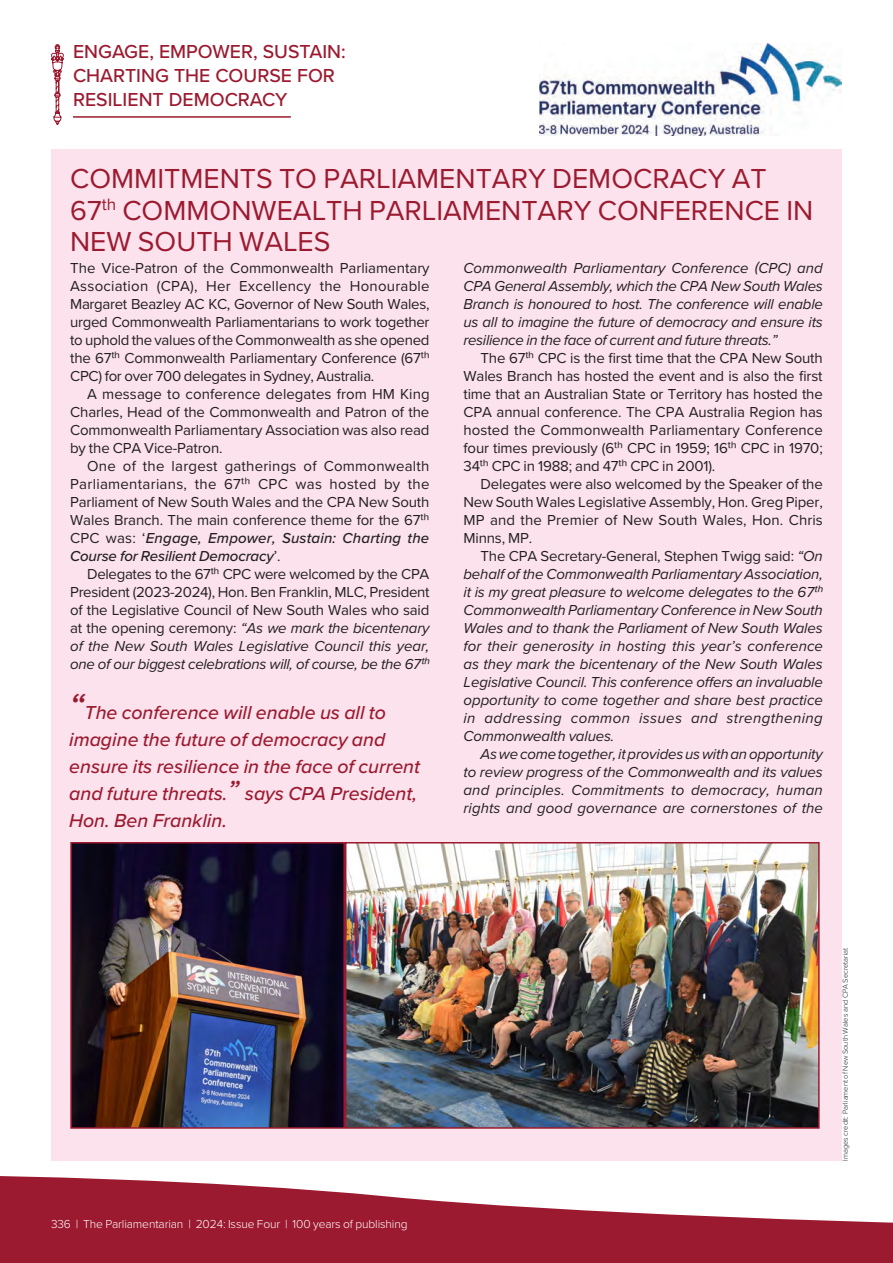
<style>
.page{position:relative;width:893px;height:1263px;background:#fff}
.page>*{position:absolute;margin:0;border:0;box-sizing:border-box;transform-origin:0 0}
.Standfirst_new{font:28.5px/31.5px "Proxima Nova";color:#9c1a30}
.Pull_quote{font:italic 500 19.5px/27px "Proxima Nova";color:#9c1a30}
.title_1_copy{font:500 19.5px/24px "Proxima Nova";color:#9c1a30}
.Crosshead_1{font:15px/18px "Proxima Nova";letter-spacing:-.01em;color:#231f20;text-align:justify}
.Crosshead_1-2{font:italic 15px/18px "Proxima Nova";letter-spacing:.005em;color:#231f20;text-align:justify}
.t1{font:300 12px "Proxima Nova";letter-spacing:-.01em;color:#fff}
.Crosshead_1-3{font:300 7.5px "Proxima Nova";color:#231f20}
.s1{font-weight:500;font-style:italic}
.s2{font-style:italic}
.s3{font-size:37.5px}
.s4{font-size:28.5px}
.s5{font-style:normal}
</style>
<div class="page">
<svg style="left:0;top:1176px;width:893px;height:87px;fill:#9c1a30"></svg>
<hr style="left:73px;top:116px;width:218px;height:2px;background:#9c1a30">
<svg style="left:51px;top:45px;width:13px;height:79px"></svg>
<div style="left:51px;top:149px;width:791px;height:1012px;background:#fbe2ed"></div>
<img style="left:73px;top:845px;width:269px;height:281px">
<div style="left:70px;top:842px;width:275px;height:287px;border:2px solid #9c1a30"></div>
<img style="left:348px;top:845px;width:469px;height:281px">
<div style="left:345px;top:842px;width:475px;height:287px;border:2px solid #9c1a30"></div>
<img style="left:540px;top:43px;width:301px;height:92px">
<p class="title_1_copy" style="left:73px;top:39px;width:274px">ENGAGE, EMPOWER, SUSTAIN:<br>CHARTING THE COURSE FOR<br>RESILIENT DEMOCRACY</p>
<p class="Standfirst_new" style="left:70px;top:162px;width:745px">COMMITMENTS TO PARLIAMENTARY DEMOCRACY AT<br>67<sup>th</sup> COMMONWEALTH PARLIAMENTARY CONFERENCE IN<br>NEW SOUTH WALES</p>
<p class="Crosshead_1" style="left:70px;top:258px;width:361px">The Vice-Patron of the Commonwealth Parliamentary Association (CPA), Her Excellency the Honourable Margaret Beazley AC KC, Governor of New South Wales, urged Commonwealth Parliamentarians to work together to uphold the values of the Commonwealth as she opened the 67th Commonwealth Parliamentary Conference (67th CPC) for over 700 delegates in Sydney, Australia.</p>
<p class="Crosshead_1" style="left:70px;top:384px;width:361px;text-indent:17px">A message to conference delegates from HM King Charles, Head of the Commonwealth and Patron of the Commonwealth Parliamentary Association was also read by the CPA Vice-Patron.</p>
<p class="Crosshead_1" style="left:70px;top:456px;width:361px;text-indent:17px">One of the largest gatherings of Commonwealth Parliamentarians, the 67th CPC was hosted by the Parliament of New South Wales and the CPA New South Wales Branch. The main conference theme for the 67th CPC was: ‘<span class="s1">Engage, Empower, Sustain: Charting the Course for Resilient Democracy</span>’.</p>
<p class="Crosshead_1" style="left:70px;top:564px;width:361px;text-indent:17px">Delegates to the 67th CPC were welcomed by the CPA President (2023-2024), Hon. Ben Franklin, MLC, President of the Legislative Council of New South Wales who said at the opening ceremony: <span class="s2">“As we mark the bicentenary of the New South Wales Legislative Council this year, one of our biggest celebrations will, of course, be the 67th</span></p>
<p class="Pull_quote" style="left:69px;top:698px;width:352px"><span class="s3">“</span>The conference will enable us all to imagine the future of democracy and ensure its resilience in the face of current and future threats.<span class="s4">”</span> says CPA President, Hon. Ben Franklin.</p>
<p class="Crosshead_1-2" style="left:463px;top:258px;width:361px">Commonwealth Parliamentary Conference (CPC) and CPA General Assembly, which the CPA New South Wales Branch is honoured to host. The conference will enable us all to imagine the future of democracy and ensure its resilience in the face of current and future threats.”</p>
<p class="Crosshead_1" style="left:463px;top:348px;width:361px;text-indent:17px">The 67th CPC is the first time that the CPA New South Wales Branch has hosted the event and is also the first time that an Australian State or Territory has hosted the CPA annual conference. The CPA Australia Region has hosted the Commonwealth Parliamentary Conference four times previously (6th CPC in 1959; 16th CPC in 1970; 34th CPC in 1988; and 47th CPC in 2001).</p>
<p class="Crosshead_1" style="left:463px;top:474px;width:361px;text-indent:17px">Delegates were also welcomed by the Speaker of the New South Wales Legislative Assembly, Hon. Greg Piper, MP and the Premier of New South Wales, Hon. Chris Minns, MP.</p>
<p class="Crosshead_1-2" style="left:463px;top:546px;width:361px;text-indent:17px"><span class="s5">The CPA Secretary-General, Stephen Twigg said:</span> “On behalf of the Commonwealth Parliamentary Association, it is my great pleasure to welcome delegates to the 67th Commonwealth Parliamentary Conference in New South Wales and to thank the Parliament of New South Wales for their generosity in hosting this year’s conference as they mark the bicentenary of the New South Wales Legislative Council. This conference offers an invaluable opportunity to come together and share best practice in addressing common issues and strengthening Commonwealth values.</p>
<p class="Crosshead_1-2" style="left:463px;top:744px;width:361px;text-indent:17px">As we come together, it provides us with an opportunity to review progress of the Commonwealth and its values and principles. Commitments to democracy, human rights and good governance are cornerstones of the</p>
<p class="t1" style="left:51px;top:1215px;width:358px">336 | The Parliamentarian | 2024: Issue Four | 100 years of publishing</p>
<p class="Crosshead_1-3" style="left:840px;top:1161px;width:215px;rotate:-90deg">Images credit: Parliament of New South Wales and CPA Secretariat</p>
</div>
